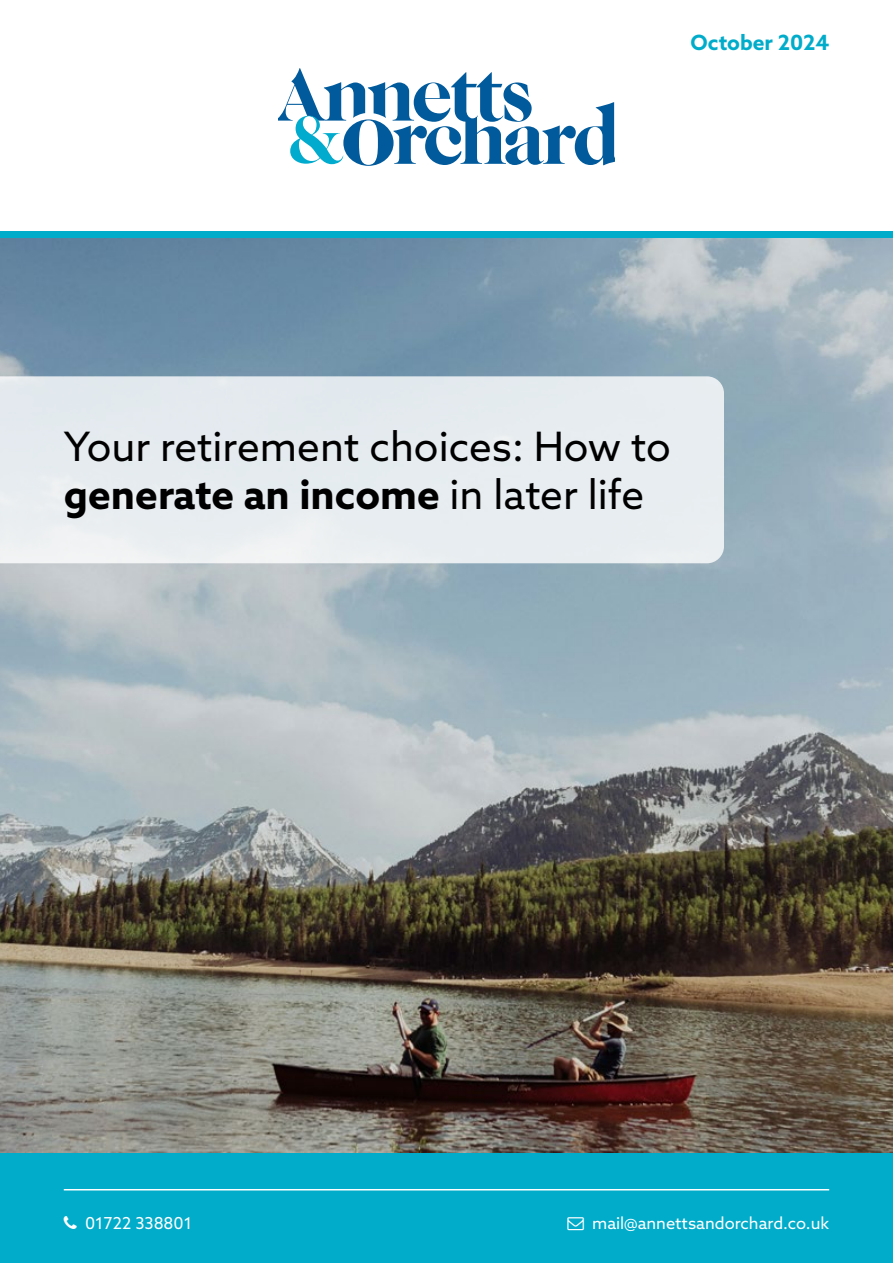
<style>
.page{position:relative;width:893px;height:1263px;background:#fff}
.page>*{position:absolute;margin:0;border:0;box-sizing:border-box;transform-origin:0 0}
.t1{font:40.5px/48.6px "Azo Sans";color:#000}
.t2{font:700 21px "Azo Sans";color:#00acca}
.t3{font:16.5px "Azo Sans";color:#fff}
.s1{font-weight:700}
</style>
<div class="page">
<img style="left:0;top:238px;width:893px;height:915px">
<div style="left:0;top:376px;width:724px;height:187px;background:#e7ecf0"></div>
<div style="left:0;top:232px;width:893px;height:6px;background:#00acca"></div>
<svg style="left:278px;top:68px;width:337px;height:98px"></svg>
<div style="left:0;top:1153px;width:893px;height:110px;background:#00acca"></div>
<hr style="left:64px;top:1189px;width:765px;height:1px;background:#fff">
<p class="t2" style="left:691px;top:29px;width:140px">October 2024</p>
<p class="t1" style="left:64px;top:422px;width:608px">Your retirement choices: How to <span class="s1">generate an income</span> in later life</p>
<p class="t3" style="left:85px;top:1212px;width:109px">01722 338801</p>
<p class="t3" style="left:592px;top:1212px;width:239px">mail@annettsandorchard.co.uk</p>
</div>
